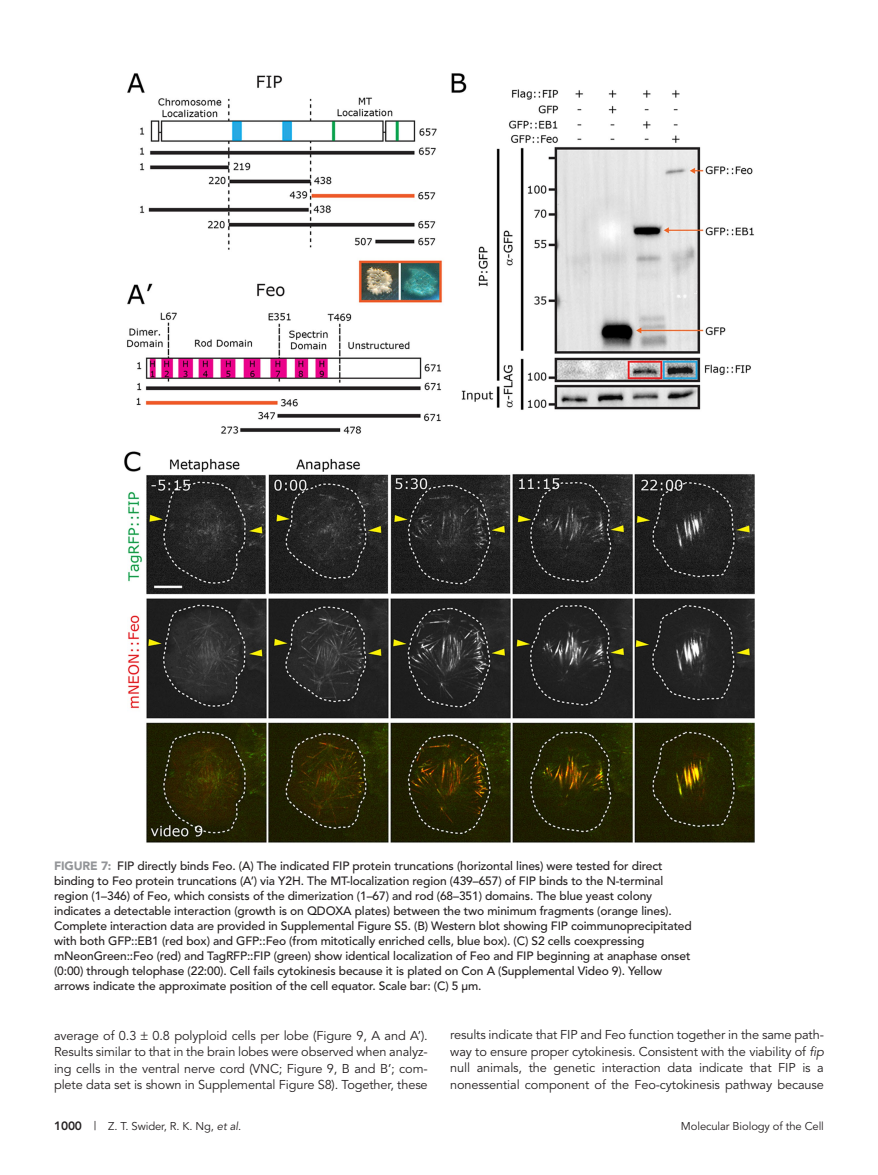
<style>
.page{position:relative;width:878px;height:1175px;background:#fff}
.page>*{position:absolute;margin:0;border:0;box-sizing:border-box;transform-origin:0 0}
.ParaFL{font:12.75px/16.5px "Avenir";letter-spacing:-.01em;color:#231f20;text-align:justify}
.FigCaption_35_5p{font:500 12px/15px "Avenir";letter-spacing:-.01em;color:#231f20}
.t1{font:11.25px "Avenir";letter-spacing:-.01em;color:#231f20}
.s1{font-weight:900;color:#939598}
.s2{font-style:italic}
.s3{font-weight:800;font-size:12px}
.s4{font-size:12px}
</style>
<div class="page">
<img style="left:124px;top:73px;width:630px;height:770px">
<p class="FigCaption_35_5p" style="left:54px;top:858px;width:639px"><span class="s1">FIGURE 7:</span> FIP directly binds Feo. (A) The indicated FIP protein truncations (horizontal lines) were tested for direct binding to Feo protein truncations (A’) via Y2H. The MT-localization region (439–657) of FIP binds to the N-terminal region (1–346) of Feo, which consists of the dimerization (1–67) and rod (68–351) domains. The blue yeast colony indicates a detectable interaction (growth is on QDOXA plates) between the two minimum fragments (orange lines).<br>Complete interaction data are provided in Supplemental Figure S5. (B) Western blot showing FIP coimmunoprecipitated with both GFP::EB1 (red box) and GFP::Feo (from mitotically enriched cells, blue box). (C) S2 cells coexpressing mNeonGreen::Feo (red) and TagRFP::FIP (green) show identical localization of Feo and FIP beginning at anaphase onset (0:00) through telophase (22:00). Cell fails cytokinesis because it is plated on Con A (Supplemental Video 9). Yellow arrows indicate the approximate position of the cell equator. Scale bar: (C) 5 µm.</p>
<p class="ParaFL" style="left:54px;top:1027px;width:375px;text-indent:98px">0.8 polyploid cells per lobe (Figure 9, A and A’).<br>Results similar to that in the brain lobes were observed when analyz&shy;ing cells in the ventral nerve cord (VNC; Figure 9, B and B’; com&shy;plete data set is shown in Supplemental Figure S8). Together, these</p>
<p class="ParaFL" style="left:450px;top:1027px;width:375px">results indicate that FIP and Feo function together in the same path&shy;way to ensure proper cytokinesis. Consistent with the viability of <span class="s2">fip </span>null animals, the genetic interaction data indicate that FIP is a nonessential component of the Feo-cytokinesis pathway because</p>
<p class="ParaFL" style="left:54px;top:1027px;width:84px">average of 0.3</p>
<p class="t1" style="left:54px;top:1119px;width:189px"><span class="s3">1000</span> <span class="s4">|</span> Z. T. Swider, R. K. Ng, <span class="s2">et al</span>.</p>
<p class="t1" style="left:681px;top:1119px;width:144px">Molecular Biology of the Cell</p>
</div>
